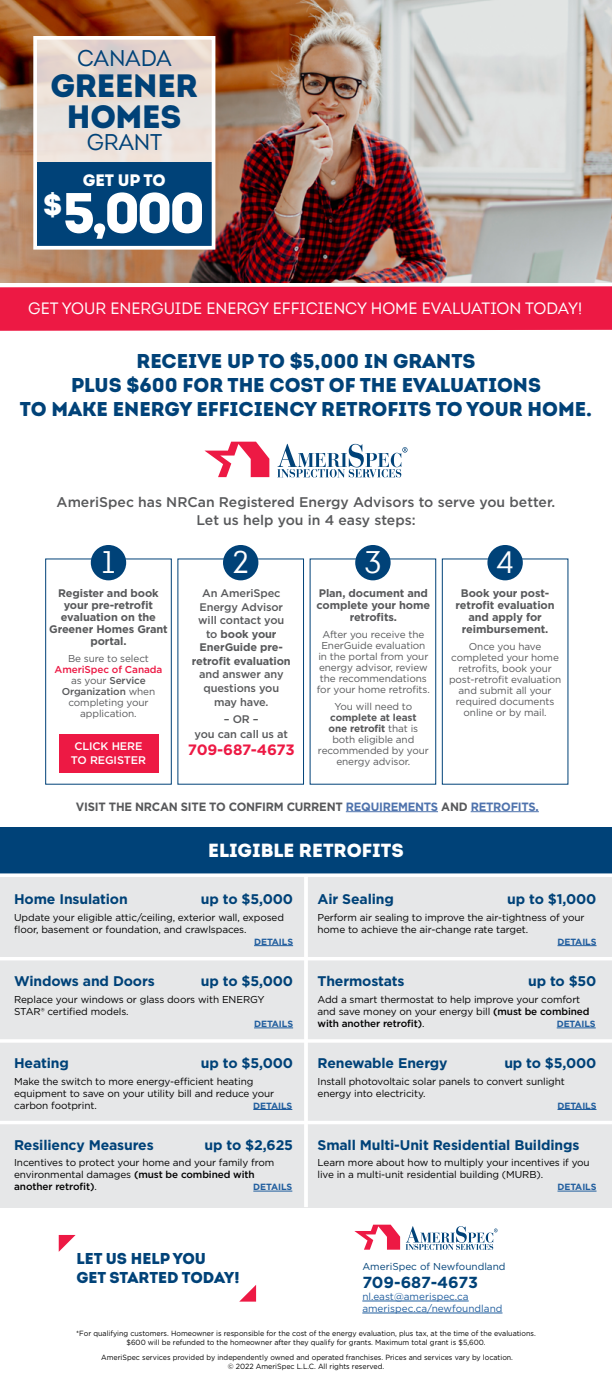
<style>
.page{position:relative;width:612px;height:1386px;background:#fff}
.page>*{position:absolute;margin:0;border:0;box-sizing:border-box;transform-origin:0 0}
.t1{font:900 56.7px "Intro";color:#fff}
.t2{font:900 32.3px/31.4px "Intro";letter-spacing:-.01em;color:#004278;text-align:center}
.t3{font:30.5px "Intro";color:#fff}
.t4{font:22.1px "Intro";letter-spacing:-.01em;color:#004278}
.t5{font:900 20px/24px "Intro";color:#004278;text-align:center}
.t6{font:900 19px "Intro";color:#fff}
.t7{font:900 16.6px "Intro";color:#fff}
.t8{font:16px "Intro";color:#fff}
.t9{font:700 16px "Gotham";letter-spacing:-.01em;color:#004278}
.t10{font:900 15.7px/18.2px "Intro";color:#004278}
.t11{font:700 15px "Gotham";letter-spacing:-.02em;color:#ed1944}
.t12{font:700 14px "Gotham";letter-spacing:-.01em;color:#004278}
.t13{font:500 14px/18px "Gotham";color:#58595b;text-align:center}
.t14{font:700 12px "Gotham";letter-spacing:-.02em;color:#58595b;scale:.95 1}
.t15{font:700 11px/12px "Gotham";letter-spacing:-.01em;color:#58595b;text-align:center}
.t16{font:500 11px/13.6px "Gotham";letter-spacing:-.01em;color:#58595b;text-align:center}
.t17{font:500 11px/13.6px "Gotham";letter-spacing:-.01em;color:#fff;text-align:center}
.t18{font:10px/12px "Gotham";letter-spacing:-.01em;color:#000}
.t19{font:10px/11px "Gotham";letter-spacing:-.01em;color:#58595b;text-align:center}
.t20{font:10px/12px "Gotham";color:#215e9e}
.t21{font:10px "Gotham";color:#004278}
.t22{font:700 9px "Gotham";letter-spacing:-.01em;color:#215e9e}
.t23{font:7.5px/9px "Gotham";color:#000;text-align:center;scale:.95 1}
.s1{font-weight:500;color:#ed1944}
.s2{font-weight:500}
.s3{font-weight:700}
.s4{color:#4f73ad}
</style>
<div class="page">
<img style="left:0;top:0;width:612px;height:283px">
<svg style="left:38px;top:41px;width:172px;height:121px;background:#e8ddd6"></svg>
<div style="left:45px;top:559px;width:127px;height:226px;border:1px solid #004278"></div>
<div style="left:177px;top:559px;width:127px;height:226px;border:1px solid #004278"></div>
<div style="left:442px;top:559px;width:126px;height:226px;border:1px solid #004278"></div>
<div style="left:91px;top:545px;width:35px;height:35px;background:#004278;border-radius:50%"></div>
<div style="left:223px;top:545px;width:35px;height:35px;background:#004278;border-radius:50%"></div>
<div style="left:355px;top:545px;width:36px;height:35px;background:#004278;border-radius:50%"></div>
<div style="left:487px;top:545px;width:36px;height:35px;background:#004278;border-radius:50%"></div>
<div style="left:0;top:286px;width:612px;height:45px;background:#ed1944"></div>
<div style="left:0;top:877px;width:612px;height:330px;background:#e6e7e8"></div>
<hr style="left:254px;top:945px;width:39px;height:1px;background:#215e9e">
<hr style="left:254px;top:1028px;width:39px;height:1px;background:#215e9e">
<hr style="left:253px;top:1109px;width:39px;height:1px;background:#215e9e">
<hr style="left:253px;top:1191px;width:39px;height:1px;background:#215e9e">
<hr style="left:558px;top:945px;width:39px;height:1px;background:#215e9e">
<hr style="left:557px;top:1028px;width:39px;height:1px;background:#215e9e">
<hr style="left:558px;top:1109px;width:39px;height:1px;background:#215e9e">
<hr style="left:558px;top:1191px;width:39px;height:1px;background:#215e9e">
<hr style="left:304px;top:873px;width:4px;height:334px;background:#fff">
<div style="left:0;top:827px;width:612px;height:46px;background:#004278"></div>
<hr style="left:346px;top:811px;width:92px;height:1px;background:#4f73ad">
<hr style="left:471px;top:811px;width:68px;height:1px;background:#4f73ad">
<svg style="left:0;top:873px;width:612px;height:1px"></svg>
<hr style="left:0;top:957px;width:612px;height:3px;background:#fff">
<hr style="left:0;top:1039px;width:612px;height:4px;background:#fff">
<hr style="left:0;top:1121px;width:612px;height:3px;background:#fff">
<svg style="left:204px;top:442px;width:65px;height:35px"></svg>
<svg style="left:277px;top:444px;width:131px;height:34px"></svg>
<div style="left:36px;top:162px;width:178px;height:85px;background:#004278"></div>
<div style="left:60px;top:734px;width:99px;height:38px;background:#ed1944"></div>
<div style="left:33px;top:36px;width:182px;height:214px;border:4px solid #fff"></div>
<hr style="left:362px;top:1301px;width:107px;height:1px;background:#215e9e">
<hr style="left:362px;top:1313px;width:140px;height:1px;background:#215e9e">
<svg style="left:354px;top:1225px;width:46px;height:25px"></svg>
<svg style="left:406px;top:1226px;width:92px;height:24px"></svg>
<svg style="left:59px;top:1235px;width:17px;height:17px"></svg>
<svg style="left:239px;top:1285px;width:17px;height:17px"></svg>
<h3 class="t4" style="left:77px;top:45px;width:96px">CANADA</h3>
<h2 class="t2" style="left:50px;top:69px;width:149px">GREENER<br>HOMES</h2>
<h3 class="t4" style="left:87px;top:129px;width:77px">GRANT</h3>
<h3 class="t7" style="left:83px;top:169px;width:85px">GET UP TO</h3>
<h1 class="t1" style="left:43px;top:176px;width:164px"><sup>$</sup>5,000</h1>
<h3 class="t8" style="left:28px;top:299px;width:555px">GET YOUR ENERGUIDE ENERGY EFFICIENCY HOME EVALUATION TODAY!</h3>
<h3 class="t5" style="left:20px;top:348px;width:574px">RECEIVE UP TO $5,000 IN GRANTS<br>PLUS $600 FOR THE COST OF THE EVALUATIONS<br>TO MAKE ENERGY EFFICIENCY RETROFITS TO YOUR HOME.</h3>
<h3 class="t13" style="left:57px;top:493px;width:500px">AmeriSpec has NRCan Registered Energy Advisors to serve you better.<br>Let us help you in 4 easy steps:</h3>
<h3 class="t3" style="left:102px;top:544px;width:15px">1</h3>
<h3 class="t3" style="left:232px;top:544px;width:18px">2</h3>
<h3 class="t3" style="left:364px;top:544px;width:19px">3</h3>
<h3 class="t3" style="left:496px;top:544px;width:19px">4</h3>
<p class="t15" style="left:49px;top:587px;width:120px">Register and book your pre-retrofit evaluation on the<br>Greener Homes Grant portal.</p>
<p class="t19" style="left:68px;top:653px;width:82px">Be sure to select</p>
<p class="t19" style="left:55px;top:664px;width:109px"><span class="s1">AmeriSpec of Canada </span>as your <span class="s2">Service<br>Organization</span> when completing your application.</p>
<p class="t17" style="left:71px;top:739px;width:77px">CLICK HERE<br>TO REGISTER</p>
<p class="t16" style="left:192px;top:586px;width:100px">An AmeriSpec<br>Energy Advisor will contact you to <span class="s3">book your<br>EnerGuide pre&shy;retrofit evaluation</span></p>
<p class="t16" style="left:199px;top:668px;width:86px">and answer any questions you may have.</p>
<p class="t16" style="left:195px;top:711px;width:95px;line-height:15px">– OR –<br>you can call us at</p>
<h3 class="t11" style="left:188px;top:739px;width:108px">709-687-4673</h3>
<p class="t15" style="left:317px;top:587px;width:115px">Plan, document and complete your home retrofits.</p>
<p class="t19" style="left:317px;top:629px;width:115px">After you receive the<br>EnerGuide evaluation in the portal from your energy advisor, review the recommendations for your home retrofits.</p>
<p class="t19" style="left:335px;top:701px;width:79px">You will need to</p>
<p class="t19" style="left:318px;top:712px;width:112px"><span class="s3">complete at least<br>one retrofit</span> that is both eligible and recommended by your energy advisor.</p>
<p class="t15" style="left:456px;top:587px;width:100px">Book your post&shy;retrofit evaluation and apply for reimbursement.</p>
<p class="t19" style="left:449px;top:641px;width:114px">Once you have completed your home retrofits, book your post-retrofit evaluation and submit all your required documents online or by mail.</p>
<p class="t14" style="left:76px;top:798px;width:489px">VISIT THE NRCAN SITE TO CONFIRM CURRENT <span class="s4">REQUIREMENTS</span> AND <span class="s4">RETROFITS.</span></p>
<h3 class="t6" style="left:208px;top:838px;width:197px">ELIGIBLE RETROFITS</h3>
<h3 class="t12" style="left:14px;top:890px;width:115px">Home Insulation</h3>
<h3 class="t12" style="left:201px;top:890px;width:94px">up to $5,000</h3>
<p class="t18" style="left:14px;top:911px;width:271px">Update your eligible attic/ceiling, exterior wall, exposed floor, basement or foundation, and crawlspaces.</p>
<p class="t22" style="left:254px;top:936px;width:41px">DETAILS</p>
<h3 class="t12" style="left:14px;top:972px;width:142px">Windows and Doors</h3>
<h3 class="t12" style="left:201px;top:972px;width:94px">up to $5,000</h3>
<p class="t18" style="left:14px;top:993px;width:252px">Replace your windows or glass doors with ENERGY<br>STAR® certified models.</p>
<p class="t22" style="left:254px;top:1018px;width:41px">DETAILS</p>
<h3 class="t12" style="left:14px;top:1054px;width:56px">Heating</h3>
<h3 class="t12" style="left:201px;top:1054px;width:94px">up to $5,000</h3>
<p class="t18" style="left:14px;top:1075px;width:262px">Make the switch to more energy-efficient heating equipment to save on your utility bill and reduce your carbon footprint.</p>
<p class="t22" style="left:253px;top:1099px;width:41px">DETAILS</p>
<h3 class="t12" style="left:14px;top:1135px;width:141px">Resiliency Measures</h3>
<h3 class="t12" style="left:205px;top:1135px;width:90px">up to $2,625</h3>
<p class="t18" style="left:14px;top:1156px;width:262px">Incentives to protect your home and your family from environmental damages <span class="s2">(must be combined with another retrofit)</span>.</p>
<p class="t22" style="left:253px;top:1181px;width:41px">DETAILS</p>
<h3 class="t12" style="left:318px;top:890px;width:78px">Air Sealing</h3>
<h3 class="t12" style="left:507px;top:890px;width:91px">up to $1,000</h3>
<p class="t18" style="left:318px;top:911px;width:269px">Perform air sealing to improve the air-tightness of your home to achieve the air-change rate target.</p>
<p class="t22" style="left:558px;top:936px;width:41px">DETAILS</p>
<h3 class="t12" style="left:318px;top:972px;width:89px">Thermostats</h3>
<h3 class="t12" style="left:528px;top:972px;width:70px">up to $50</h3>
<p class="t18" style="left:318px;top:993px;width:274px">Add a smart thermostat to help improve your comfort and save money on your energy bill <span class="s2">(must be combined with another retrofit)</span>.</p>
<p class="t22" style="left:557px;top:1018px;width:41px">DETAILS</p>
<h3 class="t12" style="left:318px;top:1054px;width:132px">Renewable Energy</h3>
<h3 class="t12" style="left:504px;top:1054px;width:94px">up to $5,000</h3>
<p class="t18" style="left:318px;top:1075px;width:249px">Install photovoltaic solar panels to convert sunlight energy into electricity.</p>
<p class="t22" style="left:558px;top:1099px;width:41px">DETAILS</p>
<h3 class="t12" style="left:318px;top:1135px;width:263px">Small Multi-Unit Residential Buildings</h3>
<p class="t18" style="left:318px;top:1156px;width:274px">Learn more about how to multiply your incentives if you live in a multi-unit residential building (MURB).</p>
<p class="t22" style="left:558px;top:1181px;width:41px">DETAILS</p>
<h3 class="t10" style="left:76px;top:1250px;width:165px">LET US HELP YOU<br>GET STARTED TODAY!</h3>
<p class="t21" style="left:362px;top:1260px;width:145px">AmeriSpec of Newfoundland</p>
<h3 class="t9" style="left:362px;top:1271px;width:117px">709-687-4673</h3>
<p class="t20" style="left:362px;top:1290px;width:142px">nl.east@amerispec.ca amerispec.ca/newfoundland</p>
<p class="t23" style="left:76px;top:1328px;width:485px">*For qualifying customers. Homeowner is responsible for the cost of the energy evaluation, plus tax, at the time of the evaluations. $600 will be refunded to the homeowner after they qualify for grants. Maximum total grant is $5,600.</p>
<p class="t23" style="left:101px;top:1352px;width:435px">AmeriSpec services provided by independently owned and operated franchises. Prices and services vary by location. © 2022 AmeriSpec L.L.C. All rights reserved.</p>
</div>
